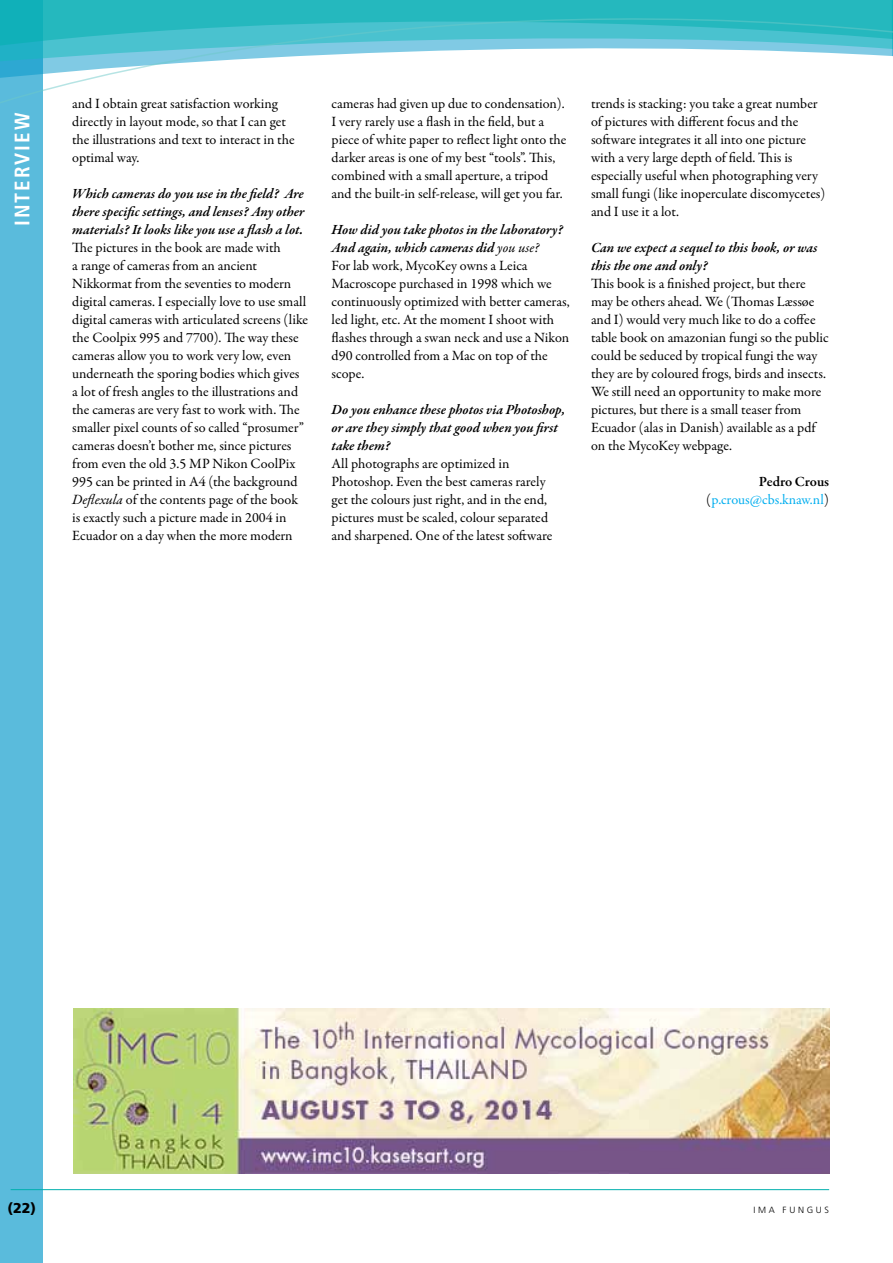
<style>
.page{position:relative;width:893px;height:1263px;background:#fff}
.page>*{position:absolute;margin:0;border:0;box-sizing:border-box;transform-origin:0 0}
.t1{font:700 condensed 21px "Frutiger LT Std";color:#fff}
.t2{font:14.25px/18px "Garamond Premr Pro";color:#000}
.t3{font:italic 600 14.25px/18px "Garamond Premr Pro";letter-spacing:-.005em;color:#000}
.t4{font:14.25px/18px "Garamond Premr Pro";letter-spacing:-.01em;color:#00aeef;text-align:right}
.t5{font:900 14.25px "Frutiger LT Std";color:#000}
.t6{font:300 9px "Frutiger LT Std";letter-spacing:.3em;color:#000}
.s1{font-style:italic}
.s2{font-weight:600;font-style:italic}
.s3{font-weight:600;color:#000}
.s4{color:#000}
</style>
<div class="page">
<div style="left:0;top:0;width:43px;height:1263px;background:#5abbdc"></div>
<div style="left:0;top:0;width:893px;height:17px;background:#25b8be"></div>
<svg style="left:0;top:17px;width:893px;height:74px"></svg>
<hr style="left:11px;top:1189px;width:818px;height:1px;background:#00afad">
<img style="left:73px;top:1008px;width:757px;height:165px">
<h1 class="t1" style="left:10px;top:226px;width:114px;rotate:-90deg">interview</h1>
<p class="t2" style="left:72px;top:95px;width:224px">and I obtain great satisfaction working directly in layout mode, so that I can get the illustrations and text to interact in the optimal way.</p>
<p class="t3" style="left:72px;top:185px;width:234px;text-align:justify">Which cameras do you use in the field? Are there specific settings, and lenses? Any other materials? It looks like you use a flash a lot.</p>
<p class="t2" style="left:72px;top:239px;width:237px">The pictures in the book are made with<br>a range of cameras from an ancient Nikkormat from the seventies to modern digital cameras. I especially love to use small digital cameras with articulated screens (like the Coolpix 995 and 7700). The way these cameras allow you to work very low, even underneath the sporing bodies which gives a lot of fresh angles to the illustrations and the cameras are very fast to work with. The smaller pixel counts of so called “prosumer” cameras doesn’t bother me, since pictures from even the old 3.5 MP Nikon CoolPix 995 can be printed in A4 (the background <span class="s1">Deflexula</span> of the contents page of the book is exactly such a picture made in 2004 in Ecuador on a day when the more modern</p>
<p class="t2" style="left:332px;top:95px;width:236px">cameras had given up due to condensation).<br>I very rarely use a flash in the field, but a piece of white paper to reflect light onto the darker areas is one of my best “tools”. This, combined with a small aperture, a tripod and the built-in self-release, will get you far.</p>
<p class="t2" style="left:332px;top:221px;width:240px"><span class="s2">How did you take photos in the laboratory?<br>And again, which cameras did</span> <span class="s1">you use?<br></span>For lab work, MycoKey owns a Leica Macroscope purchased in 1998 which we continuously optimized with better cameras, led light, etc. At the moment I shoot with flashes through a swan neck and use a Nikon d90 controlled from a Mac on top of the scope.</p>
<p class="t3" style="left:332px;top:401px;width:235px">Do you enhance these photos via Photoshop, or are they simply that good when you first take them?</p>
<p class="t2" style="left:332px;top:455px;width:222px">All photographs are optimized in Photoshop. Even the best cameras rarely get the colours just right, and in the end, pictures must be scaled, colour separated and sharpened. One of the latest software</p>
<p class="t2" style="left:591px;top:95px;width:236px">trends is stacking: you take a great number of pictures with different focus and the software integrates it all into one picture with a very large depth of field. This is especially useful when photographing very small fungi (like inoperculate discomycetes) and I use it a lot.</p>
<p class="t3" style="left:591px;top:239px;width:228px">Can we expect a sequel to this book, or was this the one and only?</p>
<p class="t2" style="left:591px;top:275px;width:239px">This book is a finished project, but there may be others ahead. We (Thomas Læssøe and I) would very much like to do a coffee table book on amazonian fungi so the public could be seduced by tropical fungi the way they are by coloured frogs, birds and insects.<br>We still need an opportunity to make more pictures, but there is a small teaser from Ecuador (alas in Danish) available as a pdf on the MycoKey webpage.</p>
<p class="t4" style="left:706px;top:473px;width:125px"><span class="s3">Pedro Crous </span><span class="s4">(</span>p.crous@cbs.knaw.nl<span class="s4">)</span></p>
<p class="t5" style="left:7px;top:1200px;width:30px">(22)</p>
<p class="t6" style="left:753px;top:1205px;width:77px">ima fUNGUS</p>
</div>
